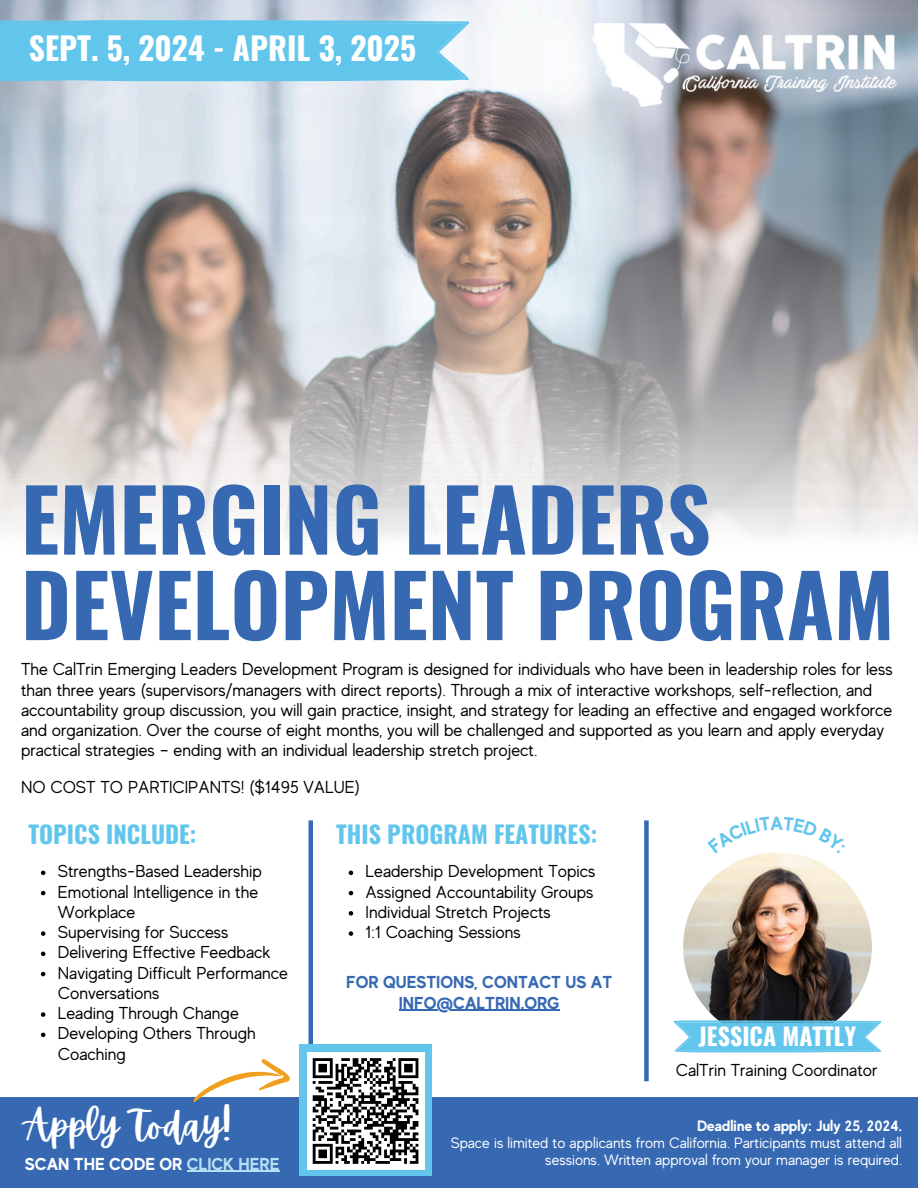
<style>
.page{position:relative;width:918px;height:1188px;background:#fff}
.page>*{position:absolute;margin:0;border:0;box-sizing:border-box;transform-origin:0 0}
.t1{font:700 85.5px "Oswald";color:#3769b3}
.t2{font:38.1px "Apricots";color:#fff}
.t3{font:700 31.5px "Oswald";color:#fff}
.t4{font:700 24px "Oswald";color:#62c6ec}
.t5{font:700 24px "Oswald";color:#fff}
.t6{font:17.25px/20.2px "MADE Evolve Sans";color:#000}
.t7{font:17.25px/20.2px "MADE Evolve Sans";color:#010101}
.t8{font:700 17.25px/20.2px "MADE Evolve Sans";color:#3769b3;text-align:center}
.t9{font:700 17.25px "MADE Evolve Sans";color:#fff}
.t10{font:15px "MADE Evolve Sans";color:#fff}
.t11{font:700 15px "MADE Evolve Sans";color:#fff}
.s1{color:#b4e0f3}
</style>
<div class="page">
<div style="left:0;top:1097px;width:918px;height:91px;background:#3769b3"></div>
<hr style="left:309px;top:820px;width:4px;height:261px;background:#3769b3">
<div style="left:644px;top:820px;width:5px;height:261px;background:#3769b3"></div>
<img style="left:683px;top:852px;width:189px;height:189px;border-radius:50%">
<img style="left:0;top:0;width:918px;height:537px">
<svg style="left:0;top:18px;width:474px;height:64px;background:#6dc8eb"></svg>
<img style="left:593px;top:23px;width:304px;height:83px">
<svg style="left:41px;top:871px;width:4px;height:4px"></svg>
<svg style="left:41px;top:891px;width:4px;height:4px"></svg>
<svg style="left:41px;top:931px;width:4px;height:5px"></svg>
<svg style="left:41px;top:952px;width:4px;height:4px"></svg>
<svg style="left:41px;top:972px;width:4px;height:4px"></svg>
<svg style="left:41px;top:1012px;width:4px;height:5px"></svg>
<svg style="left:41px;top:1033px;width:4px;height:4px"></svg>
<svg style="left:673px;top:1019px;width:209px;height:34px;background:#72c7e8"></svg>
<div style="left:299px;top:1045px;width:133px;height:131px;background:#62c6ec"></div>
<div style="left:307px;top:1052px;width:117px;height:118px;background:#fff"></div>
<svg style="left:312px;top:1058px;width:107px;height:106px"></svg>
<svg style="left:193px;top:1059px;width:97px;height:44px"></svg>
<svg style="left:349px;top:871px;width:4px;height:4px"></svg>
<svg style="left:349px;top:891px;width:4px;height:4px"></svg>
<svg style="left:349px;top:911px;width:4px;height:5px"></svg>
<svg style="left:349px;top:931px;width:4px;height:5px"></svg>
<hr style="left:399px;top:1010px;width:161px;height:1px;background:#3769b3">
<hr style="left:187px;top:1171px;width:92px;height:1px;background:#b4e0f3">
<p class="t3" style="left:29px;top:24px;width:389px">SEPT. 5, 2024 - APRIL 3, 2025</p>
<p class="t1" style="left:21px;top:453px;width:691px">EMERGING LEADERS</p>
<p class="t1" style="left:21px;top:538px;width:875px">DEVELOPMENT PROGRAM</p>
<p class="t6" style="left:21px;top:660px;width:873px">The CalTrin Emerging Leaders Development Program is designed for individuals who have been in leadership roles for less than three years (supervisors/managers with direct reports). Through a mix of interactive workshops, self-reflection, and accountability group discussion, you will gain practice, insight, and strategy for leading an effective and engaged workforce and organization. Over the course of eight months, you will be challenged and supported as you learn and apply everyday practical strategies – ending with an individual leadership stretch project.</p>
<p class="t6" style="left:21px;top:777px;width:340px">NO COST TO PARTICIPANTS! ($1495 VALUE)</p>
<p class="t4" style="left:29px;top:816px;width:170px">TOPICS INCLUDE:</p>
<p class="t7" style="left:58px;top:861px;width:205px">Strengths-Based Leadership</p>
<p class="t7" style="left:58px;top:882px;width:202px">Emotional Intelligence in the<br>Workplace</p>
<h1 class="t7" style="left:58px;top:922px;width:172px">Supervising for Success</h1>
<p class="t7" style="left:58px;top:942px;width:214px">Delivering Effective Feedback</p>
<p class="t7" style="left:58px;top:963px;width:232px">Navigating Difficult Performance<br>Conversations</p>
<h6 class="t7" style="left:58px;top:1003px;width:182px">Leading Through Change</h6>
<p class="t7" style="left:58px;top:1023px;width:199px">Developing Others Through<br>Coaching</p>
<h2 class="t2" style="left:25px;top:1104px;width:208px">Apply Today!</h2>
<h3 class="t4" style="left:336px;top:816px;width:263px">THIS PROGRAM FEATURES:</h3>
<p class="t7" style="left:366px;top:861px;width:231px">Leadership Development Topics</p>
<p class="t7" style="left:366px;top:882px;width:229px">Assigned Accountability Groups<br>Individual Stretch Projects<br>1:1 Coaching Sessions</p>
<p class="t8" style="left:346px;top:972px;width:268px">FOR QUESTIONS, CONTACT US AT<br>INFO@CALTRIN.ORG</p>
<p class="t5" style="left:699px;top:1017px;width:159px">JESSICA MATTLY</p>
<h5 class="t6" style="left:676px;top:1060px;width:203px">CalTrin Training Coordinator</h5>
<p class="t11" style="left:697px;top:1117px;width:206px">Deadline to apply: July 25, 2024.</p>
<p class="t10" style="left:451px;top:1135px;width:453px">Space is limited to applicants from California. Participants must attend all</p>
<p class="t9" style="left:25px;top:1154px;width:256px">SCAN THE CODE OR <span class="s1">CLICK HERE</span></p>
<p class="t10" style="left:545px;top:1152px;width:358px">sessions. Written approval from your manager is required.</p>
</div>
